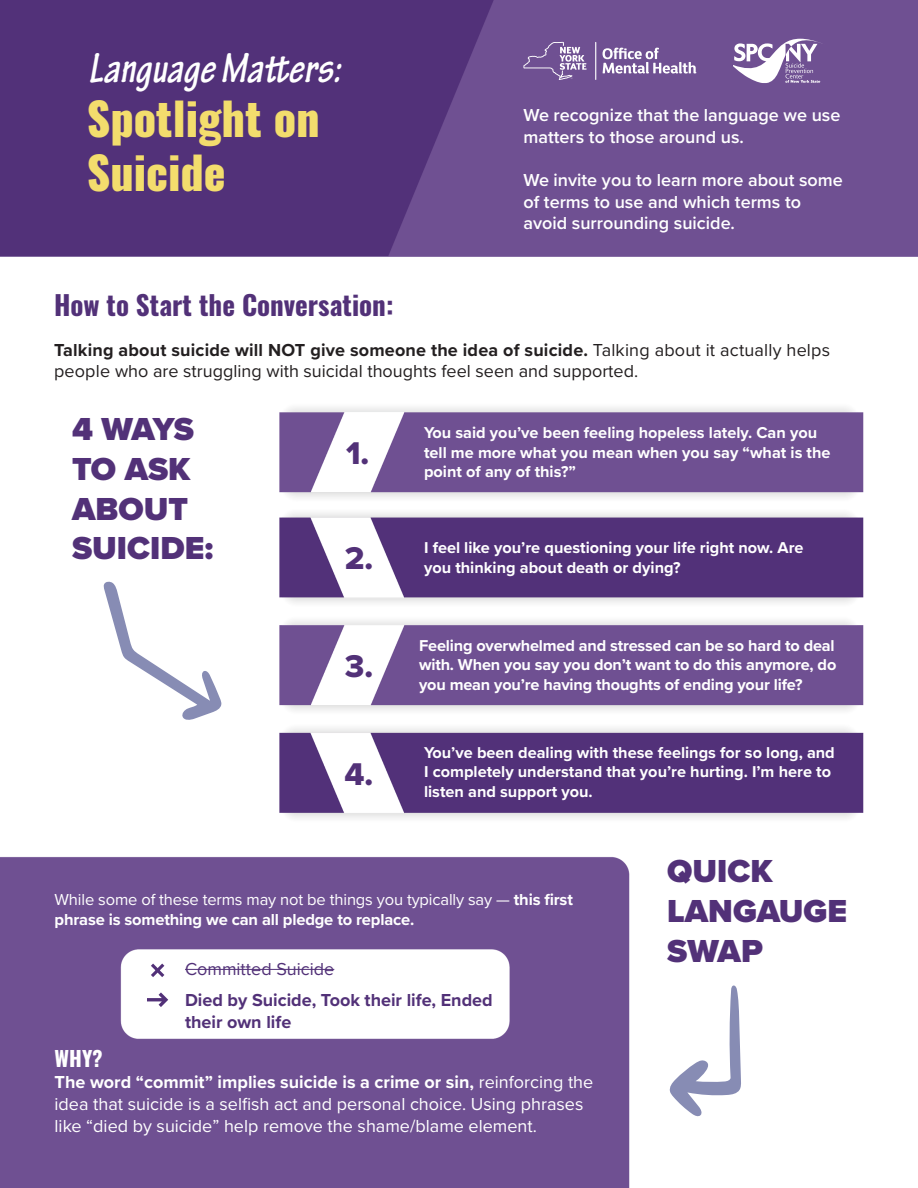
<style>
.page{position:relative;width:918px;height:1188px;background:#fff}
.page>*{position:absolute;margin:0;border:0;box-sizing:border-box;transform-origin:0 0}
.t1{font:800 45px/54.3px "Oswald";color:#f3dd6d}
.t2{font:900 33px/39.6px "Proxima Nova";color:#523178}
.t3{font:32.55px "Proxima Nova Extrabld";color:#523178}
.t4{font:700 27px "Oswald";color:#523178}
.t5{font:700 21px "Oswald";color:#fff}
.t6{font:18px/21.6px "Proxima Nova";color:#fff}
.t7{font:18px/21.6px "Proxima Nova";color:#231f20}
.t8{font:600 18px/21.6px "Proxima Nova";color:#fff}
.t9{font:700 18px/30.6px "Proxima Nova";color:#523178}
.t10{font:16.5px/19.8px "Proxima Nova";letter-spacing:-.01em;color:#fff}
.t11{font:700 16.35px/19.5px "Proxima Nova";color:#fff}
.s1{font-family:"Tekton Pro";font-weight:700;font-style:italic;font-stretch:condensed;color:#fff}
.s2{font-weight:700}
.s3{font-weight:400}
</style>
<div class="page">
<img style="left:0;top:0;width:918px;height:1188px">
<hr style="left:595px;top:42px;width:1px;height:37px;background:#fff">
<svg style="left:603px;top:48px;width:93px;height:26px"></svg>
<svg style="left:523px;top:42px;width:64px;height:38px;background:#866ca3"></svg>
<svg style="left:733px;top:37px;width:93px;height:46px"></svg>
<svg style="left:103px;top:581px;width:119px;height:140px"></svg>
<svg style="left:669px;top:985px;width:72px;height:132px"></svg>
<hr style="left:185px;top:969px;width:149px;height:1px;background:#523178">
<svg style="left:151px;top:964px;width:13px;height:13px"></svg>
<svg style="left:147px;top:992px;width:21px;height:15px"></svg>
<h1 class="t1" style="left:87px;top:40px;width:256px"><span class="s1">Language Matters:<br></span>Spotlight on<br>Suicide</h1>
<p class="t8" style="left:523px;top:104px;width:319px">We recognize that the language we use matters to those around us.</p>
<p class="t8" style="left:523px;top:169px;width:321px">We invite you to learn more about some of terms to use and which terms to avoid surrounding suicide.</p>
<p class="t4" style="left:54px;top:291px;width:341px">How to Start the Conversation:</p>
<p class="t7" style="left:54px;top:338px;width:778px"><span class="s2">Talking about suicide will NOT give someone the idea of suicide.</span> Talking about it actually helps people who are struggling with suicidal thoughts feel seen and supported.</p>
<p class="t2" style="left:72px;top:409px;width:124px">4 WAYS</p>
<p class="t2" style="left:72px;top:449px;width:120px">TO ASK</p>
<p class="t2" style="left:72px;top:489px;width:118px">ABOUT</p>
<p class="t2" style="left:72px;top:528px;width:143px">SUICIDE:</p>
<p class="t11" style="left:424px;top:423px;width:408px">You said you’ve been feeling hopeless lately. Can you tell me more what you mean when you say “what is the point of any of this?”</p>
<p class="t3" style="left:346px;top:429px;width:25px">1.</p>
<p class="t11" style="left:424px;top:538px;width:381px">I feel like you’re questioning your life right now. Are you thinking about death or dying?</p>
<p class="t3" style="left:345px;top:534px;width:30px">2.</p>
<p class="t3" style="left:345px;top:641px;width:30px">3.</p>
<p class="t3" style="left:345px;top:750px;width:30px">4.</p>
<p class="t11" style="left:419px;top:635px;width:419px;text-align:justify">Feeling overwhelmed and stressed can be so hard to deal with. When you say you don’t want to do this anymore, do you mean you’re having thoughts of ending your life?</p>
<p class="t11" style="left:424px;top:742px;width:412px">You’ve been dealing with these feelings for so long, and<br>I completely understand that you’re hurting. I’m here to listen and support you.</p>
<p class="t10" style="left:55px;top:889px;width:520px">While some of these terms may not be things you typically say — <span class="s2">this first phrase is something we can all pledge to replace.</span></p>
<p class="t9" style="left:185px;top:954px;width:309px"><span class="s3">Committed Suicide<br></span>Died by Suicide, Took their life, Ended</p>
<p class="t9" style="left:185px;top:1006px;width:108px">their own life</p>
<p class="t5" style="left:55px;top:1047px;width:49px">WHY?</p>
<p class="t6" style="left:55px;top:1071px;width:540px"><span class="s2">The word “commit” implies suicide is a crime or sin,</span> reinforcing the idea that suicide is a selfish act and personal choice. Using phrases like “died by suicide” help remove the shame/blame element.</p>
<p class="t2" style="left:667px;top:851px;width:181px">QUICK<br>LANGAUGE<br>SWAP</p>
</div>
